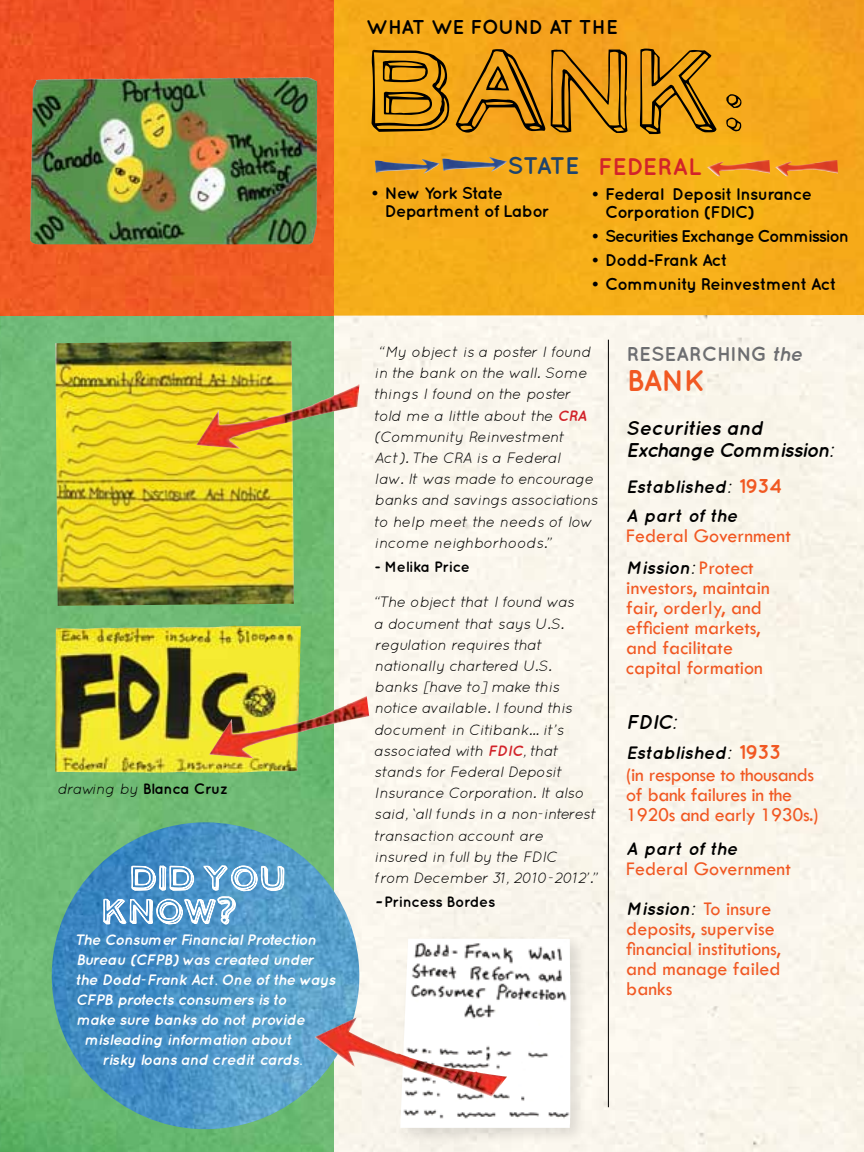
<style>
.page{position:relative;width:864px;height:1152px;background:#fff}
.page>*{position:absolute;margin:0;border:0;box-sizing:border-box;transform-origin:0 0}
.t1{font:124.6px "Neo Retro Draw";color:#000}
.t2{font:700 30px "Quicksand";color:#f15822}
.t3{font:700 24px "Quicksand";color:#d2232a}
.t4{font:700 24px "Quicksand";color:#1d446e}
.t5{font:20px/20px "Tw Cen";color:#f15822}
.t6{font:20px/20px "Tw Cen";letter-spacing:-.02em;color:#f15822}
.t7{font:italic 700 20px/22px "Quicksand";letter-spacing:-.04em;color:#000}
.t8{font:700 20px "Quicksand";letter-spacing:-.015em;color:#000}
.t9{font:700 20px "Quicksand";color:#6d6e71}
.t10{font:italic 700 18px/28px "Quicksand";color:#000}
.t11{font:italic 700 18px "Quicksand";letter-spacing:-.025em;color:#000}
.t12{font:700 16.8px/18px "Quicksand";letter-spacing:-.04em;color:#000}
.t13{font:700 16.8px "Quicksand";letter-spacing:-.07em;color:#000}
.t14{font:italic 700 15.2px "Quicksand";letter-spacing:-.02em;color:#fff}
.t15{font:italic 700 15.2px "Quicksand";letter-spacing:-.04em;color:#fff}
.t16{font:italic 15px/21.2px "Quicksand";letter-spacing:-.01em;color:#000}
.t17{font:700 15px "Quicksand";letter-spacing:-.02em;color:#000}
.s1{font-weight:400;font-style:italic}
.s2{font-size:74.4px}
.s3{font-weight:700;color:#d2232a}
.s4{font-family:"Consolas";font-style:italic;font-size:17.4px}
.s5{font-style:italic}
.s6{font-style:normal;font-size:20px;color:#f15822}
.s7{font-family:"Tw Cen";font-weight:400;font-style:normal;font-size:20px;color:#f15822}
</style>
<div class="page">
<div style="left:334px;top:316px;width:530px;height:836px;background:#faf6ec"></div>
<img style="left:0;top:0;width:334px;height:1152px">
<img style="left:181px;top:0;width:683px;height:316px">
<img style="left:707px;top:160px;width:62px;height:8px">
<img style="left:775px;top:160px;width:62px;height:8px">
<hr style="left:608px;top:340px;width:1px;height:767px;background:#000">
<img style="left:55px;top:341px;width:239px;height:265px">
<img style="left:291px;top:385px;width:67px;height:27px">
<img style="left:36px;top:77px;width:266px;height:3px">
<img style="left:55px;top:626px;width:246px;height:147px">
<img style="left:212px;top:700px;width:145px;height:50px">
<img style="left:45px;top:822px;width:321px;height:314px">
<svg style="left:103px;top:865px;width:181px;height:63px"></svg>
<img style="left:457px;top:157px;width:37px;height:6px">
<img style="left:390px;top:159px;width:37px;height:6px">
<div style="left:396px;top:935px;width:192px;height:211px;background:#000;opacity:.11"></div>
<img style="left:400px;top:939px;width:170px;height:189px">
<img style="left:315px;top:1017px;width:42px;height:50px">
<p class="t17" style="left:58px;top:780px;width:172px"><span class="s1">drawing by</span> Blanca Cruz</p>
<p class="t14" style="left:76px;top:931px;width:242px">The Consumer Financial Protection</p>
<p class="t14" style="left:76px;top:951px;width:239px">Bureau (CFPB) was created under</p>
<p class="t15" style="left:76px;top:971px;width:261px">the Dodd-Frank Act. One of the ways</p>
<p class="t14" style="left:76px;top:991px;width:213px">CFPB protects consumers is to</p>
<p class="t14" style="left:76px;top:1011px;width:231px">make sure banks do not provide</p>
<p class="t14" style="left:84px;top:1031px;width:210px">misleading information about</p>
<p class="t14" style="left:102px;top:1051px;width:202px">risky loans and credit cards.</p>
<h3 class="t8" style="left:366px;top:15px;width:253px">What we found at the</h3>
<h1 class="t1" style="left:366px;top:22px;width:381px">BANK<span class="s2">:</span></h1>
<h3 class="t4" style="left:508px;top:151px;width:15px">Stat</h3>
<h3 class="t4" style="left:565px;top:151px;width:16px">e</h3>
<p class="t12" style="left:385px;top:184px;width:166px;text-indent:-14px">• N ew York State<br>Department of Labor</p>
<h3 class="t3" style="left:598px;top:152px;width:105px">Federal</h3>
<p class="t12" style="left:591px;top:185px;width:222px">• Federal Deposit I nsurance<br>Corporation (FDIC)</p>
<p class="t13" style="left:591px;top:226px;width:259px">• Securities Exchange Commission</p>
<p class="t12" style="left:591px;top:251px;width:138px">• Dodd-Frank Act</p>
<p class="t12" style="left:591px;top:275px;width:247px">• Community Reinvestment Act</p>
<p class="t16" style="left:375px;top:341px;width:225px">“My object is a poster I found in the bank on the wall. Some things I found on the poster told me a little about the <span class="s3">CRA </span>(Community Reinvestment<br>Act). The CRA is a Federal<br>law. It was made to encourage banks and savings associations to help meet the needs of low income neighborhoods.”</p>
<p class="t17" style="left:375px;top:558px;width:97px">- Melika Price</p>
<p class="t16" style="left:375px;top:591px;width:226px">“The object that I found was<br>a document that says U.S. regulation requires that nationally chartered U.S. banks [have to] make this notice available. I found this document in Citibank... it’s associated with <span class="s3">FDIC</span>, that stands for Federal Deposit<br>Insurance Corporation. It also said, ‘all funds in a non-interest transaction account are insured in full by the FDIC<br>from December 31, 2010-2012’.”</p>
<p class="t17" style="left:375px;top:893px;width:122px"><span class="s4">-</span>Princess Bordes</p>
<h3 class="t9" style="left:627px;top:342px;width:178px">Researching <span class="s5">the</span></h3>
<h2 class="t2" style="left:627px;top:363px;width:80px">Bank</h2>
<h3 class="t7" style="left:626px;top:417px;width:209px">Securities and<br>Exchange Commission:</h3>
<p class="t10" style="left:626px;top:473px;width:158px">Established: <span class="s6">1934<br></span>A part of the</p>
<h3 class="t5" style="left:626px;top:525px;width:166px">Federal Government</h3>
<p class="t10" style="left:626px;top:553px;width:129px">Mission: <span class="s7">Protect</span></p>
<h3 class="t5" style="left:626px;top:577px;width:145px">investors, maintain fair, orderly, and efficient markets, and facilitate capital formation</h3>
<h3 class="t7" style="left:626px;top:710px;width:52px">FDIC:</h3>
<p class="t10" style="left:626px;top:738px;width:156px">Established: <span class="s6">1933</span></p>
<h3 class="t6" style="left:626px;top:764px;width:194px">(in response to thousands of bank failures in the<br>1920s and early 1930s.)</h3>
<p class="t11" style="left:626px;top:838px;width:113px">A part of the</p>
<h3 class="t5" style="left:626px;top:858px;width:166px">Federal Government</h3>
<p class="t10" style="left:626px;top:894px;width:147px">Mission: <span class="s7">To insure</span></p>
<h3 class="t5" style="left:626px;top:918px;width:156px">deposits, supervise financial institutions, and manage failed banks</h3>
</div>
